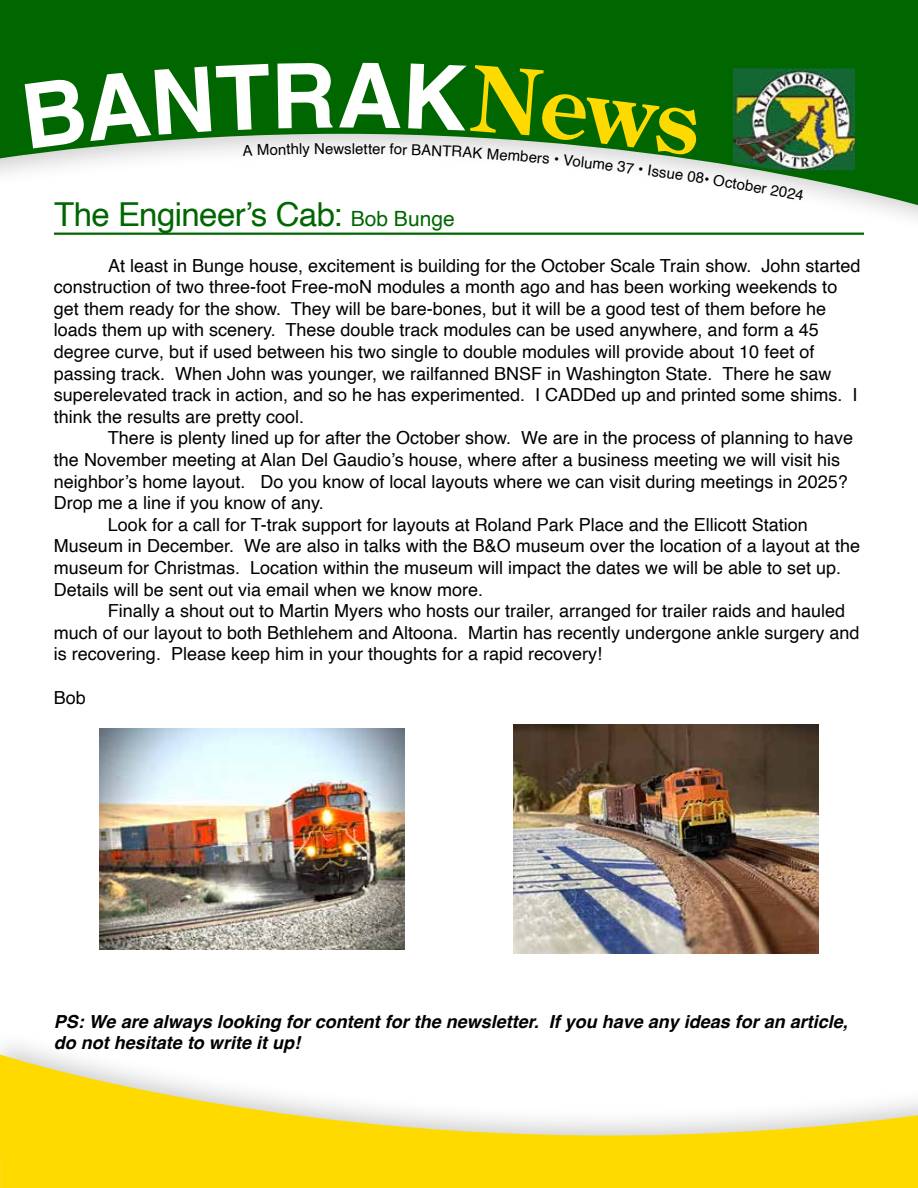
<style>
.page{position:relative;width:918px;height:1188px;background:#fff}
.page>*{position:absolute;margin:0;border:0;box-sizing:border-box;transform-origin:0 0}
.t1{font:33px "Helvetica";letter-spacing:-.015em;color:#060}
.t2{font:18px/21.6px "Helvetica";color:#000}
.t3{font:italic 700 18px/21.6px "Helvetica";color:#000}
.t4{font:15px "Helvetica";letter-spacing:-.005em;color:#000}
.s1{font-size:21px}
</style>
<div class="page">
<svg style="left:0;top:0;width:918px;height:215px;fill:#060"></svg>
<hr style="left:54px;top:233px;width:810px;height:2px;background:#060">
<svg style="left:0;top:1054px;width:918px;height:134px;fill:#ffda00"></svg>
<svg style="left:720px;top:57px;width:144px;height:127px;background:#2c7f2d"></svg>
<img style="left:733px;top:68px;width:122px;height:102px">
<img style="left:100px;top:729px;width:304px;height:221px">
<img style="left:513px;top:725px;width:306px;height:229px">
<svg style="left:25px;top:63px;width:308px;height:93px;background:#247a24"></svg>
<div style="left:339px;top:63px;width:62px;height:65px;background:#060"></div>
<svg style="left:408px;top:63px;width:292px;height:97px;background:#257b25"></svg>
<p class="t4" style="left:278px;top:138px;width:48px;rotate:-1deg">nthly N</p>
<p class="t4" style="left:325px;top:137px;width:40px">ewsle</p>
<p class="t4" style="left:364px;top:137px;width:45px;rotate:1deg">tter for</p>
<h1 class="t1" style="left:54px;top:189px;width:402px">The Engineer’s Cab: <span class="s1">Bob Bunge</span></h1>
<p class="t4" style="left:509px;top:143px;width:44px;rotate:5deg">mbers</p>
<p class="t4" style="left:555px;top:148px;width:32px;rotate:6deg">• Vol</p>
<p class="t4" style="left:586px;top:151px;width:51px;rotate:7deg">ume 37</p>
<p class="t4" style="left:640px;top:157px;width:47px;rotate:8deg">• Issue</p>
<p class="t4" style="left:689px;top:164px;width:60px;rotate:9deg">08• Octo</p>
<p class="t4" style="left:747px;top:174px;width:61px;rotate:10deg">ber 2024</p>
<p class="t2" style="left:54px;top:255px;width:808px;text-indent:54px">At least in Bunge house, excitement is building for the October Scale Train show. John started construction of two three-foot Free-moN modules a month ago and has been working weekends to get them ready for the show. They will be bare-bones, but it will be a good test of them before he loads them up with scenery. These double track modules can be used anywhere, and form a 45 degree curve, but if used between his two single to double modules will provide about 10 feet of passing track. When John was younger, we railfanned BNSF in Washington State. There he saw superelevated track in action, and so he has experimented. I CADDed up and printed some shims. I think the results are pretty cool.</p>
<p class="t2" style="left:108px;top:428px;width:747px">There is plenty lined up for after the October show. We are in the process of planning to have</p>
<p class="t2" style="left:54px;top:449px;width:788px">the November meeting at Alan Del Gaudio’s house, where after a business meeting we will visit his</p>
<p class="t2" style="left:54px;top:471px;width:795px">neighbor’s home layout. Do you know of local layouts where we can visit during meetings in 2025?</p>
<p class="t2" style="left:54px;top:493px;width:271px">Drop me a line if you know of any.</p>
<p class="t2" style="left:108px;top:514px;width:702px">Look for a call for T-trak support for layouts at Roland Park Place and the Ellicott Station</p>
<p class="t2" style="left:54px;top:536px;width:808px">Museum in December. We are also in talks with the B&amp;O museum over the location of a layout at the</p>
<p class="t2" style="left:54px;top:557px;width:789px">museum for Christmas. Location within the museum will impact the dates we will be able to set up.</p>
<p class="t2" style="left:54px;top:579px;width:431px">Details will be sent out via email when we know more.</p>
<p class="t2" style="left:108px;top:601px;width:739px">Finally a shout out to Martin Myers who hosts our trailer, arranged for trailer raids and hauled</p>
<p class="t2" style="left:54px;top:622px;width:807px">much of our layout to both Bethlehem and Altoona. Martin has recently undergone ankle surgery and</p>
<p class="t2" style="left:54px;top:644px;width:550px">is recovering. Please keep him in your thoughts for a rapid recovery!</p>
<p class="t2" style="left:54px;top:687px;width:34px">Bob</p>
<p class="t3" style="left:54px;top:1012px;width:795px">PS: We are always looking for content for the newsletter. If you have any ideas for an article, do not hesitate to write it up!</p>
</div>
